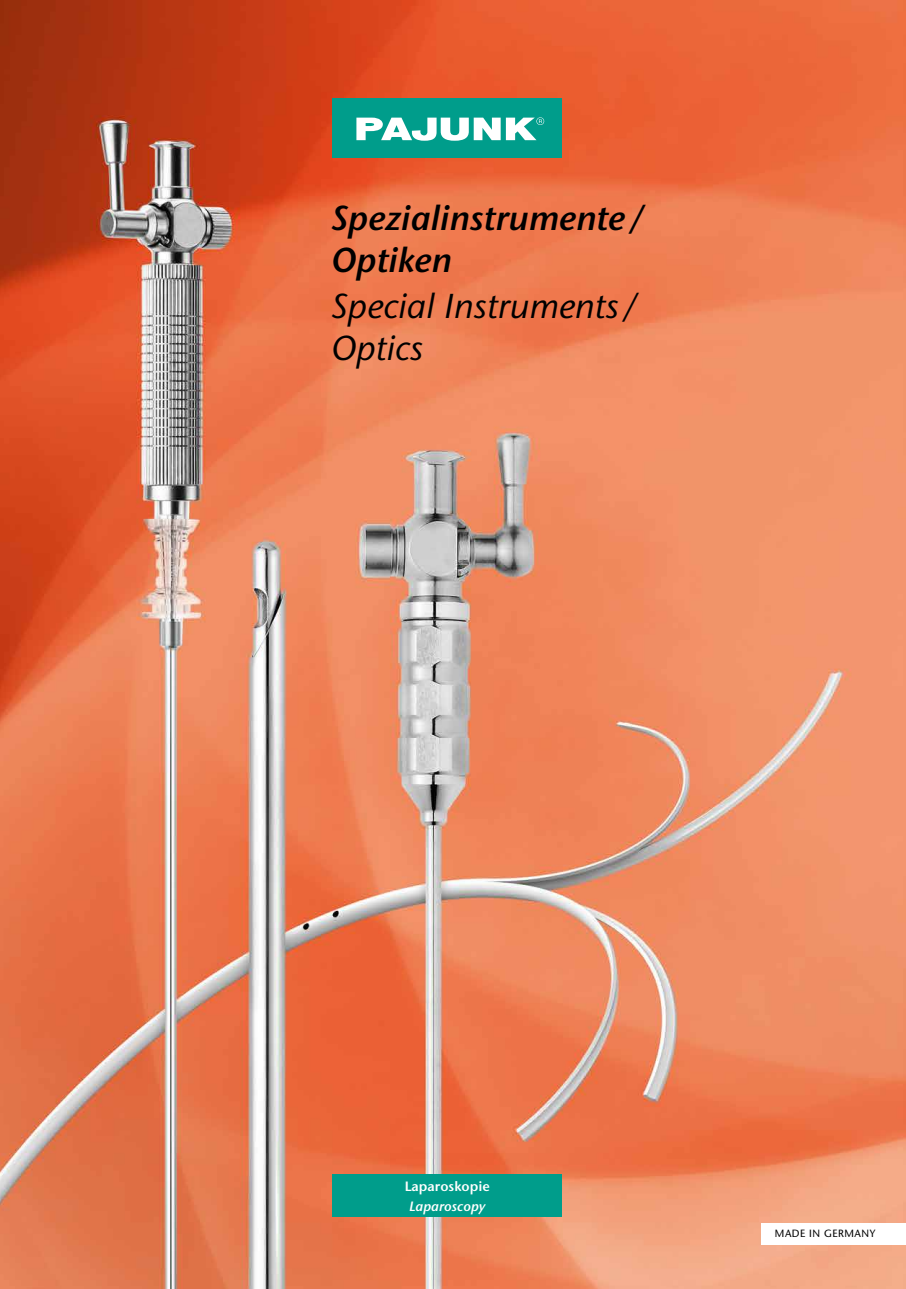
<style>
.page{position:relative;width:906px;height:1289px;background:#fff}
.page>*{position:absolute;margin:0;border:0;box-sizing:border-box;transform-origin:0 0}
.t1{font:italic 600 34.5px/42px "Stone Sans ITC Pro";color:#000}
.t2{font:italic 500 34.5px/42px "Stone Sans ITC Std";color:#000}
.t3{font:600 13.5px "Stone Sans ITC Pro";color:#fff}
.t4{font:italic 600 13.5px "Stone Sans ITC Pro";color:#fff}
.t5{font:500 10.5px "Stone Sans ITC Std";letter-spacing:.05em;color:#000}
</style>
<div class="page">
<img style="left:0;top:0;width:906px;height:1288px">
<div style="left:761px;top:1222px;width:145px;height:22px;background:#fff"></div>
<div style="left:332px;top:1174px;width:230px;height:42px;background:#009d8b"></div>
<div style="left:332px;top:98px;width:229px;height:60px;background:#009d8b"></div>
<svg style="left:356px;top:117px;width:188px;height:24px"></svg>
<p class="t1" style="left:332px;top:197px;width:314px">Spezialinstrumente /<br>Optiken</p>
<p class="t2" style="left:332px;top:285px;width:308px">Special Instruments /<br>Optics</p>
<p class="t3" style="left:405px;top:1177px;width:87px">Laparoskopie</p>
<p class="t4" style="left:409px;top:1197px;width:78px">Laparoscopy</p>
<p class="t5" style="left:775px;top:1227px;width:102px">MADE IN GERMANY</p>
</div>
